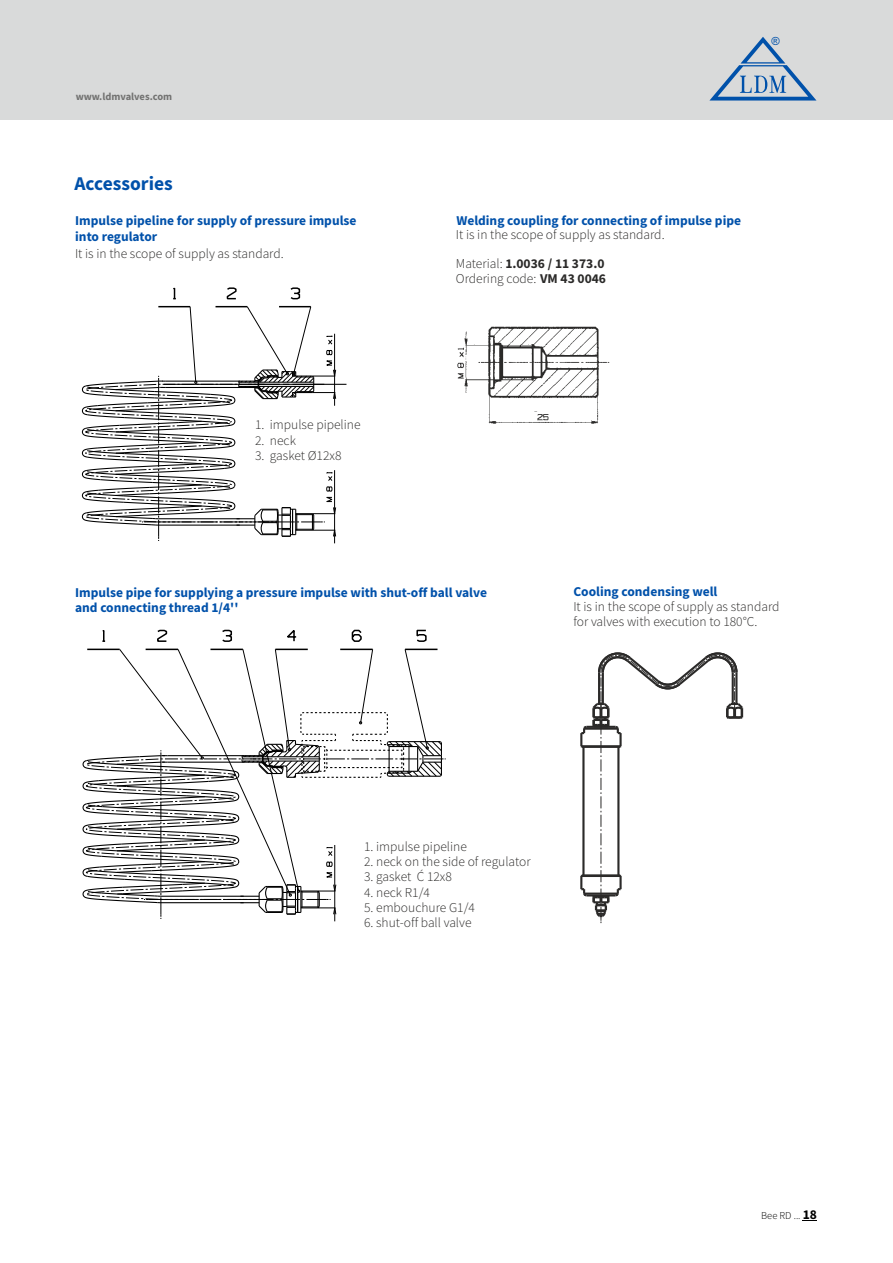
<style>
.page{position:relative;width:893px;height:1263px;background:#fff}
.page>*{position:absolute;margin:0;border:0;box-sizing:border-box;transform-origin:0 0}
.t1{font:700 19.5px "Source Sans Pro";color:#0051aa}
.t2{font:300 13.5px/15.3px "Source Sans Pro";color:#2b2a29}
.t3{font:700 13.5px/15.3px "Source Sans Pro";color:#0051aa}
.t4{font:11.25px "Arial";color:#0051aa}
.t5{font:700 10.5px "Source Sans Pro";color:#727271}
.t6{font:300 10.5px "Source Sans Pro";color:#000}
.s1{font-weight:700}
.s2{font-weight:700;font-size:13.5px}
</style>
<div class="page">
<img style="left:457px;top:326px;width:153px;height:98px">
<svg style="left:580px;top:652px;width:164px;height:271px"></svg>
<svg style="left:173px;top:287px;width:3px;height:13px"></svg>
<svg style="left:290px;top:287px;width:11px;height:13px"></svg>
<svg style="left:226px;top:287px;width:11px;height:13px"></svg>
<hr style="left:164px;top:384px;width:182px;height:1px;background:#000">
<hr style="left:334px;top:470px;width:1px;height:73px;background:#000">
<svg style="left:81px;top:306px;width:256px;height:235px"></svg>
<div style="left:0;top:0;width:893px;height:119px;background:#d9dada"></div>
<svg style="left:709px;top:37px;width:107px;height:64px"></svg>
<svg style="left:803px;top:1220px;width:14px;height:1px"></svg>
<hr style="left:334px;top:845px;width:1px;height:76px;background:#000">
<svg style="left:102px;top:630px;width:3px;height:12px"></svg>
<svg style="left:222px;top:629px;width:10px;height:13px"></svg>
<svg style="left:157px;top:629px;width:11px;height:13px"></svg>
<svg style="left:416px;top:629px;width:11px;height:13px"></svg>
<svg style="left:287px;top:630px;width:10px;height:12px"></svg>
<svg style="left:351px;top:629px;width:11px;height:13px"></svg>
<svg style="left:82px;top:649px;width:364px;height:270px"></svg>
<p class="t5" style="left:76px;top:90px;width:98px">www.ldmvalves.com</p>
<h1 class="t1" style="left:74px;top:171px;width:100px">Accessories</h1>
<p class="t3" style="left:75px;top:213px;width:283px">Impulse pipeline for supply of pressure impulse into regulator</p>
<p class="t3" style="left:456px;top:213px;width:286px">Welding coupling for connecting of impulse pipe</p>
<p class="t2" style="left:456px;top:227px;width:210px">It is in the scope of supply as standard.</p>
<p class="t2" style="left:75px;top:246px;width:210px">It is in the scope of supply as standard.</p>
<p class="t2" style="left:456px;top:256px;width:152px">Material: <span class="s1">1.0036 / 11 373.0<br></span>Ordering code: <span class="s1">VM 43 0046</span></p>
<p class="t4" style="left:772px;top:33px;width:10px">®</p>
<p class="t2" style="left:255px;top:417px;width:107px">1. impulse pipeline</p>
<p class="t2" style="left:255px;top:432px;width:42px">2. neck</p>
<p class="t2" style="left:255px;top:448px;width:88px">3. gasket Ø12x8</p>
<p class="t3" style="left:75px;top:584px;width:413px">Impulse pipe for supplying a pressure impulse with shut-off ball valve and connecting thread 1/4''</p>
<p class="t3" style="left:573px;top:583px;width:146px">Cooling condensing well</p>
<p class="t2" style="left:573px;top:599px;width:208px">It is in the scope of supply as standard for valves with execution to 180°C.</p>
<p class="t2" style="left:364px;top:839px;width:104px">1. impulse pipeline</p>
<p class="t2" style="left:364px;top:854px;width:168px">2. neck on the side of regulator</p>
<p class="t2" style="left:364px;top:869px;width:89px">3. gasket Ć 12x8</p>
<p class="t2" style="left:364px;top:884px;width:67px">4. neck R1/4</p>
<p class="t2" style="left:364px;top:900px;width:112px">5. embouchure G1/4</p>
<p class="t2" style="left:364px;top:915px;width:109px">6. shut-off ball valve</p>
<p class="t6" style="left:761px;top:1209px;width:57px">Bee RD ... <span class="s2">18</span></p>
</div>
